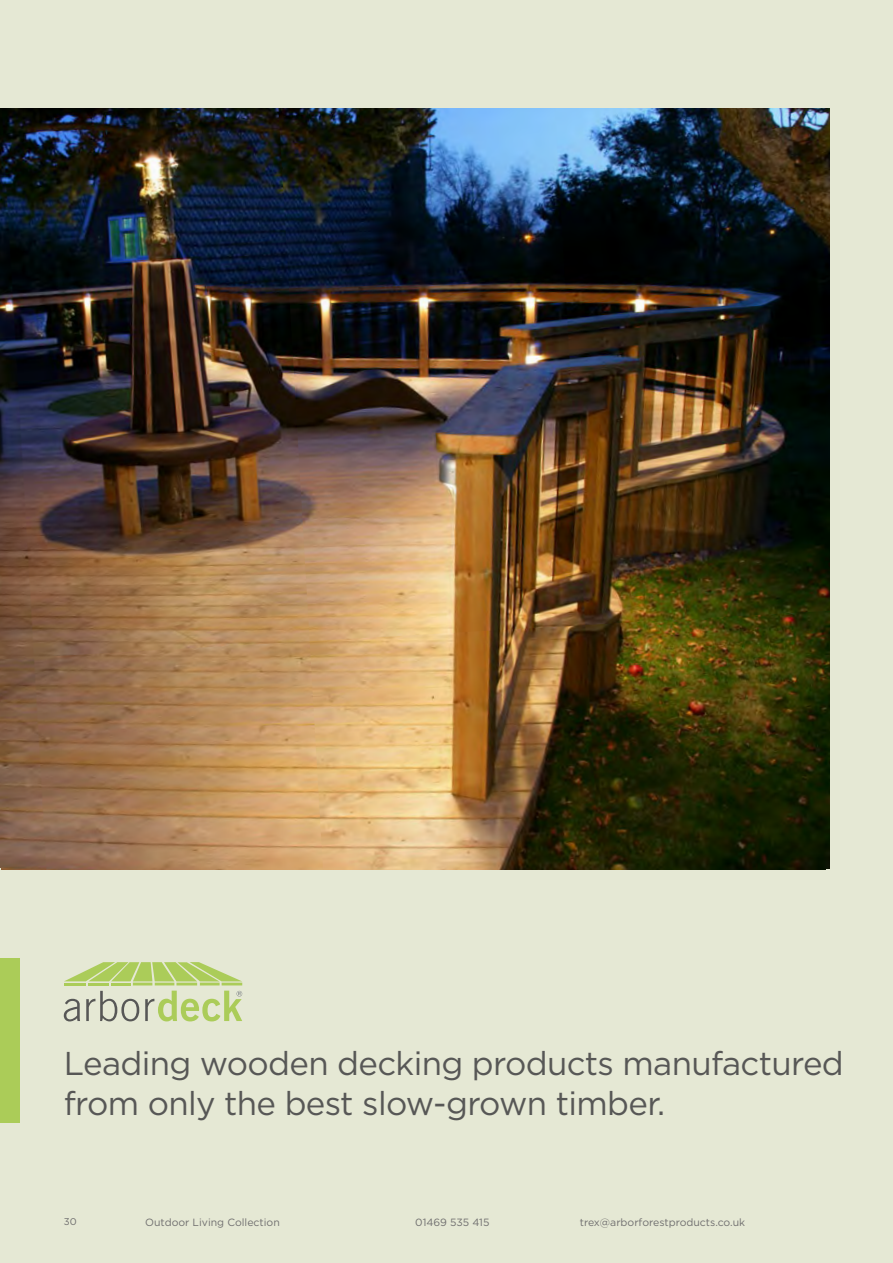
<style>
.page{position:relative;width:893px;height:1263px;background:#e5e8d4}
.page>*{position:absolute;margin:0;border:0;box-sizing:border-box;transform-origin:0 0}
.t1{font:33px/39.6px "Gotham";letter-spacing:-.02em;color:#575756}
.t2{font:10.5px "Gotham";color:#706f6f}
.t3{font:9.75px "Gotham";color:#706f6f}
</style>
<div class="page">
<img style="left:0;top:108px;width:829px;height:762px">
<div style="left:0;top:958px;width:20px;height:165px;background:#abcc58"></div>
<svg style="left:64px;top:962px;width:178px;height:23px"></svg>
<svg style="left:64px;top:999px;width:16px;height:22px"></svg>
<svg style="left:86px;top:991px;width:53px;height:30px"></svg>
<svg style="left:145px;top:991px;width:97px;height:30px"></svg>
<p class="t1" style="left:64px;top:1043px;width:781px">Leading wooden decking products manufactured from only the best slow-grown timber.</p>
<p class="t3" style="left:64px;top:1215px;width:14px">30</p>
<p class="t2" style="left:145px;top:1215px;width:136px">Outdoor Living Collection</p>
<p class="t2" style="left:415px;top:1215px;width:76px">01469 535 415</p>
<p class="t2" style="left:580px;top:1215px;width:167px">trex@arborforestproducts.co.uk</p>
</div>
